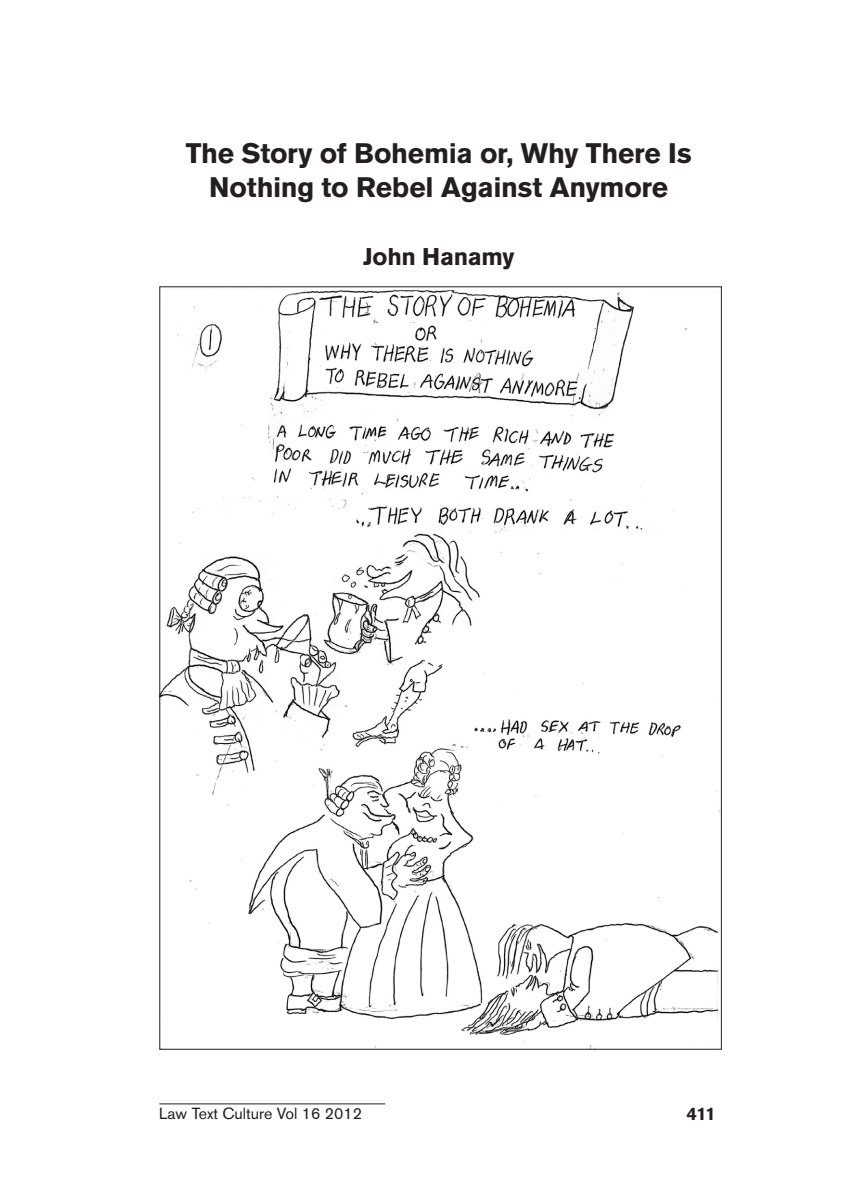
<style>
.page{position:relative;width:843px;height:1192px;background:#fff}
.page>*{position:absolute;margin:0;border:0;box-sizing:border-box;transform-origin:0 0}
.t1{font:700 28px/33.6px "Akzidenz Grotesk BE";letter-spacing:-.01em;color:#231f20;text-align:center}
.Author{font:700 24px "Akzidenz Grotesk BE";letter-spacing:-.015em;color:#231f20}
.t2{font:700 18px "Akzidenz Grotesk BE";color:#231f20}
.t3{font:16px "Akzidenz Grotesk BE";color:#231f20}
.s1{color:#fff}
</style>
<div class="page">
<hr style="left:159px;top:1103px;width:226px;height:1px;background:#231f20">
<img style="left:161px;top:289px;width:558px;height:758px">
<p class="t1" style="left:186px;top:137px;width:507px">The Story of Bohemia or, Why There Is<br>Nothing to Rebel Against Anymore</p>
<p class="Author" style="left:363px;top:243px;width:153px">John Hanamy</p>
<p class="t3" style="left:159px;top:1103px;width:227px">Law Text Culture Vol 16 2012 <span class="s1">00</span></p>
<p class="t2" style="left:686px;top:1103px;width:30px">411</p>
</div>
